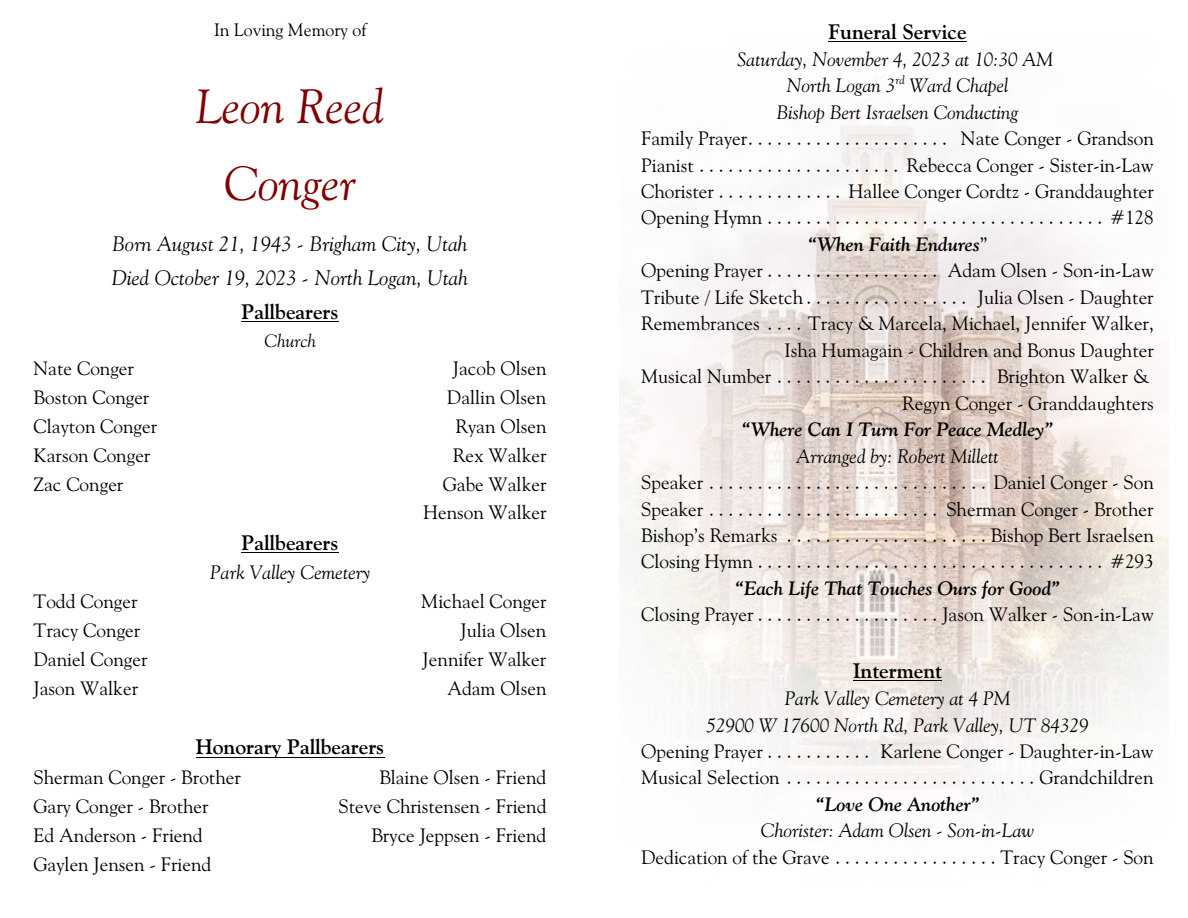
<style>
.page{position:relative;width:1188px;height:918px;background:#fff}
.page>*{position:absolute;margin:0;border:0;box-sizing:border-box;transform-origin:0 0}
.t1{font:italic 48px/77.1px "Goudy Old Style BT";color:#800000;text-align:center}
.t2{font:italic 21px/33.9px "Goudy Old Style BT";color:#000}
.t3{font:700 21px "Goudy Old Style BT";color:#000}
.t4{font:19.5px/26.4px "Goudy Old Style BT";color:#000;text-align:right}
.t5{font:italic 19.5px/26.4px "Goudy Old Style BT";color:#000;text-align:center}
.t6{font:italic 700 19.5px "Goudy Old Style BT";color:#000}
.t7{font:18px "Goudy Old Style BT";color:#000}
.t8{font:italic 18px "Goudy Old Style BT";color:#000}
.s1{font-weight:400;font-style:normal}
</style>
<div class="page">
<img style="left:620px;top:41px;width:549px;height:757px">
<hr style="left:242px;top:321px;width:97px;height:1px;background:#000">
<hr style="left:242px;top:552px;width:97px;height:1px;background:#000">
<hr style="left:196px;top:757px;width:188px;height:1px;background:#000">
<hr style="left:829px;top:41px;width:138px;height:1px;background:#000">
<hr style="left:853px;top:680px;width:89px;height:1px;background:#000">
<p class="t7" style="left:214px;top:22px;width:154px">In Loving Memory of</p>
<h1 class="t1" style="left:196px;top:72px;width:190px">Leon Reed<br>Conger</h1>
<p class="t2" style="left:112px;top:229px;width:358px">Born August 21, 1943 - Brigham City, Utah<br>Died October 19, 2023 - North Logan, Utah</p>
<p class="t3" style="left:242px;top:303px;width:99px">Pallbearers</p>
<p class="t8" style="left:265px;top:333px;width:53px">Church</p>
<p class="t4" style="left:34px;top:357px;width:102px">Nate Conger</p>
<p class="t4" style="left:453px;top:357px;width:95px">Jacob Olsen</p>
<p class="t4" style="left:34px;top:385px;width:117px">Boston Conger</p>
<p class="t4" style="left:447px;top:385px;width:101px">Dallin Olsen</p>
<p class="t4" style="left:34px;top:414px;width:125px">Clayton Conger</p>
<p class="t4" style="left:455px;top:414px;width:93px">Ryan Olsen</p>
<p class="t4" style="left:34px;top:443px;width:118px">Karson Conger</p>
<p class="t4" style="left:453px;top:443px;width:95px">Rex Walker</p>
<p class="t4" style="left:34px;top:472px;width:91px">Zac Conger</p>
<p class="t4" style="left:423px;top:471px;width:125px;line-height:28.8px">Gabe Walker<br>Henson Walker</p>
<p class="t3" style="left:242px;top:534px;width:99px">Pallbearers</p>
<p class="t5" style="left:210px;top:561px;width:162px">Park Valley Cemetery</p>
<p class="t4" style="left:34px;top:590px;width:105px">Todd Conger</p>
<p class="t4" style="left:421px;top:590px;width:127px">Michael Conger</p>
<p class="t4" style="left:34px;top:619px;width:108px">Tracy Conger</p>
<p class="t4" style="left:461px;top:619px;width:87px">Julia Olsen</p>
<p class="t4" style="left:34px;top:648px;width:115px">Daniel Conger</p>
<p class="t4" style="left:423px;top:648px;width:125px">Jennifer Walker</p>
<p class="t4" style="left:34px;top:677px;width:106px">Jason Walker</p>
<p class="t4" style="left:447px;top:677px;width:101px">Adam Olsen</p>
<p class="t3" style="left:196px;top:738px;width:190px">Honorary Pallbearers</p>
<p class="t4" style="left:34px;top:766px;width:209px">Sherman Conger - Brother</p>
<p class="t4" style="left:379px;top:766px;width:169px">Blaine Olsen - Friend</p>
<p class="t4" style="left:34px;top:795px;width:177px">Gary Conger - Brother</p>
<p class="t4" style="left:338px;top:795px;width:210px">Steve Christensen - Friend</p>
<p class="t4" style="left:34px;top:824px;width:170px">Ed Anderson - Friend</p>
<p class="t4" style="left:371px;top:824px;width:176px">Bryce Jeppsen - Friend</p>
<p class="t4" style="left:34px;top:852px;width:179px">Gaylen Jensen - Friend</p>
<p class="t3" style="left:829px;top:23px;width:140px">Funeral Service</p>
<p class="t5" style="left:737px;top:47px;width:318px">Saturday, November 4, 2023 at 10:30 AM<br>North Logan 3<sup>rd</sup> Ward Chapel<br>Bishop Bert Israelsen Conducting</p>
<p class="t4" style="left:641px;top:127px;width:514px">Family Prayer. . . . . . . . . . . . . . . . . . . . . Nate Conger - Grandson</p>
<p class="t4" style="left:641px;top:153px;width:514px">Pianist . . . . . . . . . . . . . . . . . . . . . Rebecca Conger - Sister-in-Law</p>
<p class="t4" style="left:641px;top:180px;width:514px">Chorister . . . . . . . . . . . . . Hallee Conger Cordtz - Granddaughter</p>
<p class="t4" style="left:641px;top:206px;width:514px">Opening Hymn................................... #128</p>
<p class="t6" style="left:808px;top:236px;width:181px">“When Faith Endures<span class="s1">”</span></p>
<p class="t4" style="left:641px;top:259px;width:514px">Opening Prayer . . . . . . . . . . . . . . . . . . Adam Olsen - Son-in-Law</p>
<p class="t4" style="left:641px;top:286px;width:514px">Tribute / Life Sketch . . . . . . . . . . . . . . . . . Julia Olsen - Daughter</p>
<p class="t4" style="left:641px;top:312px;width:514px">Remembrances . . . . Tracy &amp; Marcela, Michael, Jennifer Walker,</p>
<p class="t4" style="left:785px;top:338px;width:371px">Isha Humagain - Children and Bonus Daughter</p>
<p class="t4" style="left:641px;top:365px;width:509px">Musical Number . . . . . . . . . . . . . . . . . . . . . . Brighton Walker &amp;</p>
<p class="t4" style="left:902px;top:391px;width:253px">Regyn Conger - Granddaughters</p>
<p class="t6" style="left:742px;top:421px;width:313px">“Where Can I Turn For Peace Medley”</p>
<p class="t5" style="left:796px;top:444px;width:204px">Arranged by: Robert Millett</p>
<p class="t4" style="left:641px;top:471px;width:514px;text-align:justify">Speaker............................. Daniel Conger - Son Speaker........................ Sherman Conger - Brother Bishop’s Remarks . . . . . . . . . . . . . . . . . . . . . Bishop Bert Israelsen Closing Hymn.................................... #293</p>
<p class="t6" style="left:735px;top:580px;width:327px">“Each Life That Touches Ours for Good”</p>
<p class="t4" style="left:641px;top:603px;width:514px">Closing Prayer . . . . . . . . . . . . . . . . . . . Jason Walker - Son-in-Law</p>
<p class="t3" style="left:853px;top:662px;width:90px">Interment</p>
<p class="t5" style="left:706px;top:687px;width:384px">Park Valley Cemetery at 4 PM<br>52900 W 17600 North Rd, Park Valley, UT 84329</p>
<p class="t4" style="left:641px;top:740px;width:514px;text-align:left">Opening Prayer . . . . . . . . . . . Karlene Conger - Daughter-in-Law<br>Musical Selection ..........................Grandchildren</p>
<p class="t6" style="left:816px;top:796px;width:166px">“Love One Another”</p>
<p class="t5" style="left:761px;top:819px;width:275px">Chorister: Adam Olsen - Son-in-Law</p>
<p class="t4" style="left:641px;top:846px;width:514px">Dedication of the Grave . . . . . . . . . . . . . . . . . Tracy Conger - Son</p>
</div>
